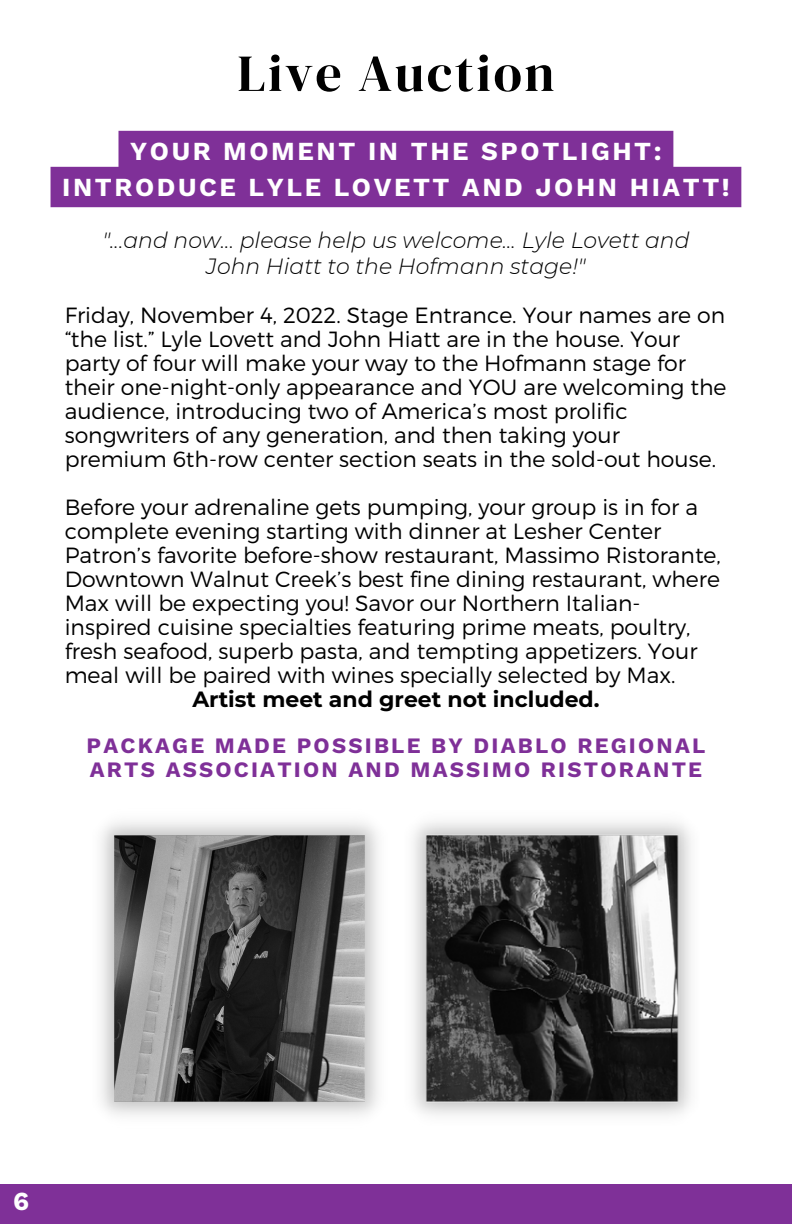
<style>
.page{position:relative;width:792px;height:1224px;background:#fff}
.page>*{position:absolute;margin:0;border:0;box-sizing:border-box;transform-origin:0 0}
.t1{font:52px "DM Serif Display";letter-spacing:.05em;color:#000}
.t2{font:700 26px/36px "Work Sans";letter-spacing:.1em;color:#fff;text-align:center}
.t3{font:300 22px/24px "Montserrat";color:#000}
.t4{font:italic 300 22px/25.6px "Montserrat";color:#000;text-align:center}
.t5{font:700 22px/24px "Work Sans";letter-spacing:.1em;color:#7f3098}
.t6{font:700 22px "Montserrat";color:#000}
</style>
<div class="page">
<img style="left:101px;top:822px;width:590px;height:293px">
<div style="left:0;top:1185px;width:792px;height:39px;background:#7f3098"></div>
<svg style="left:51px;top:131px;width:690px;height:76px;background:#8a43a1"></svg>
<h1 class="t1" style="left:237px;top:37px;width:319px">Live Auction</h1>
<p class="t2" style="left:62px;top:133px;width:669px">YOUR MOMENT IN THE SPOTLIGHT:<br>INTRODUCE LYLE LOVETT AND JOHN HIATT!</p>
<p class="t4" style="left:102px;top:228px;width:589px">"...and now... please help us welcome... Lyle Lovett and<br>John Hiatt to the Hofmann stage!"</p>
<p class="t3" style="left:65px;top:302px;width:663px">Friday, November 4, 2022. Stage Entrance. Your names are on “the list.” Lyle Lovett and John Hiatt are in the house. Your party of four will make your way to the Hofmann stage for their one-night-only appearance and YOU are welcoming the audience, introducing two of America’s most prolific songwriters of any generation, and then taking your premium 6th-row center section seats in the sold-out house.</p>
<p class="t3" style="left:65px;top:494px;width:658px">Before your adrenaline gets pumping, your group is in for a complete evening starting with dinner at Lesher Center Patron’s favorite before-show restaurant, Massimo Ristorante, Downtown Walnut Creek’s best fine dining restaurant, where Max will be expecting you! Savor our Northern Italian&shy;inspired cuisine specialties featuring prime meats, poultry, fresh seafood, superb pasta, and tempting appetizers. Your meal will be paired with wines specially selected by Max.</p>
<p class="t6" style="left:192px;top:686px;width:409px">Artist meet and greet not included.</p>
<p class="t5" style="left:87px;top:734px;width:620px">PACKAGE MADE POSSIBLE BY DIABLO REGIONAL<br>ARTS ASSOCIATION AND MASSIMO RISTORANTE</p>
<p class="t2" style="left:13px;top:1183px;width:18px">6</p>
</div>
